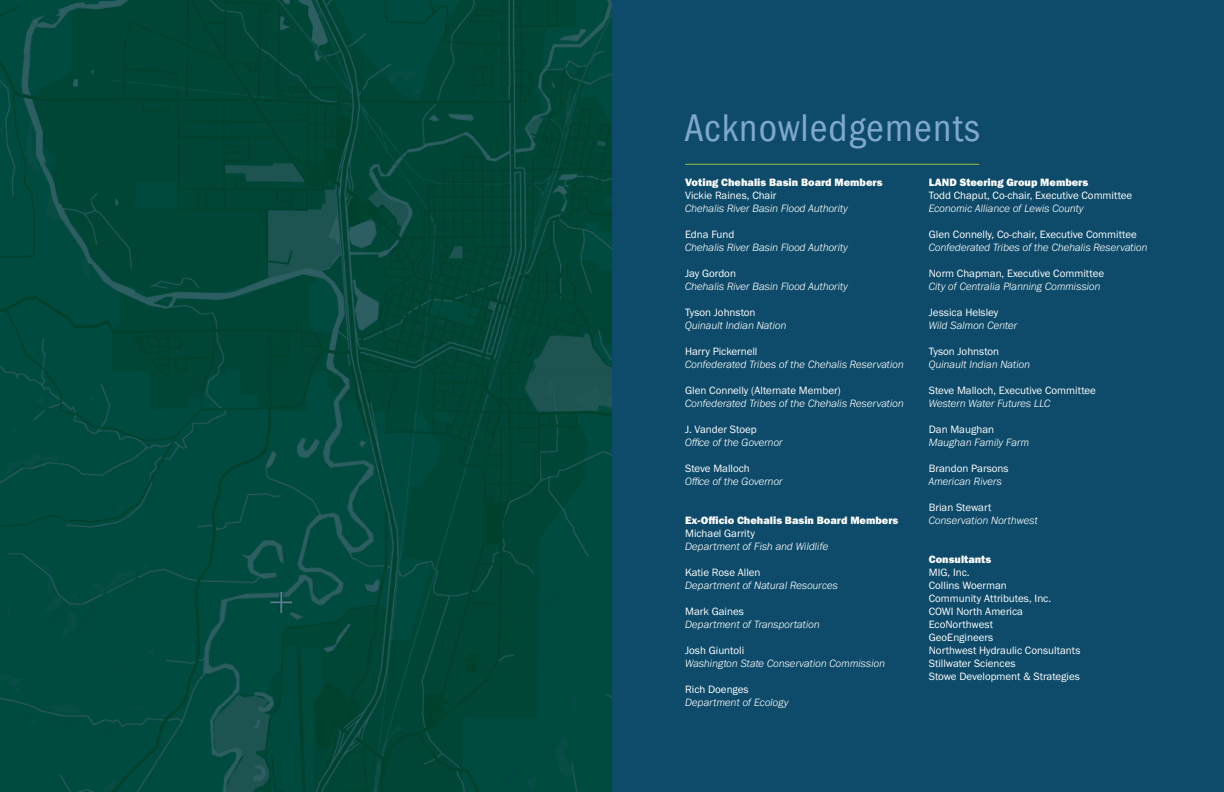
<style>
.page{position:relative;width:1224px;height:792px;background:#fff}
.page>*{position:absolute;margin:0;border:0;box-sizing:border-box;transform-origin:0 0}
.t1{font:condensed 40px "Franklin Gothic LT Pro";letter-spacing:.03em;color:#80a8cd}
.t2{font:italic 300 11px "Franklin Gothic URW";color:#fff}
.t3{font:11px/13px "Franklin Gothic URW Boo";color:#fff}
.t4{font:11px "Franklin Gothic URW Hea";color:#fff}
</style>
<div class="page">
<img style="left:0;top:0;width:612px;height:792px">
<div style="left:612px;top:0;width:612px;height:792px;background:#0e4b6a"></div>
<hr style="left:685px;top:164px;width:294px;height:1px;background:#9bbd35">
<h1 class="t1" style="left:684px;top:105px;width:297px">Acknowledgements</h1>
<p class="t4" style="left:685px;top:175px;width:199px">Voting Chehalis Basin Board Members</p>
<p class="t3" style="left:685px;top:189px;width:93px">Vickie Raines, Chair</p>
<p class="t2" style="left:685px;top:202px;width:165px">Chehalis River Basin Flood Authority</p>
<p class="t3" style="left:685px;top:228px;width:51px">Edna Fund</p>
<p class="t2" style="left:685px;top:241px;width:165px">Chehalis River Basin Flood Authority</p>
<p class="t3" style="left:685px;top:267px;width:52px">Jay Gordon</p>
<p class="t2" style="left:685px;top:280px;width:165px">Chehalis River Basin Flood Authority</p>
<p class="t3" style="left:685px;top:306px;width:72px">Tyson Johnston</p>
<p class="t2" style="left:685px;top:319px;width:103px">Quinault Indian Nation</p>
<p class="t3" style="left:685px;top:345px;width:74px">Harry Pickernell</p>
<p class="t2" style="left:685px;top:358px;width:220px">Confederated Tribes of the Chehalis Reservation</p>
<p class="t3" style="left:685px;top:384px;width:157px">Glen Connelly (Alternate Member)</p>
<p class="t2" style="left:685px;top:397px;width:220px">Confederated Tribes of the Chehalis Reservation</p>
<p class="t3" style="left:685px;top:423px;width:73px">J. Vander Stoep</p>
<p class="t2" style="left:685px;top:436px;width:99px">Office of the Governor</p>
<p class="t3" style="left:685px;top:462px;width:66px">Steve Malloch</p>
<p class="t2" style="left:685px;top:475px;width:99px">Office of the Governor</p>
<p class="t4" style="left:685px;top:513px;width:215px">Ex-Officio Chehalis Basin Board Members</p>
<p class="t3" style="left:685px;top:527px;width:71px">Michael Garrity</p>
<p class="t2" style="left:685px;top:540px;width:145px">Department of Fish and Wildlife</p>
<p class="t3" style="left:685px;top:566px;width:77px">Katie Rose Allen</p>
<p class="t2" style="left:685px;top:579px;width:154px">Department of Natural Resources</p>
<p class="t3" style="left:685px;top:605px;width:60px">Mark Gaines</p>
<p class="t2" style="left:685px;top:618px;width:136px">Department of Transportation</p>
<p class="t3" style="left:685px;top:644px;width:61px">Josh Giuntoli</p>
<p class="t2" style="left:685px;top:657px;width:201px">Washington State Conservation Commission</p>
<p class="t3" style="left:685px;top:683px;width:65px">Rich Doenges</p>
<p class="t2" style="left:685px;top:696px;width:105px">Department of Ecology</p>
<p class="t4" style="left:929px;top:175px;width:161px">LAND Steering Group Members</p>
<p class="t3" style="left:929px;top:189px;width:205px">Todd Chaput, Co-chair, Executive Committee</p>
<p class="t2" style="left:929px;top:202px;width:156px">Economic Alliance of Lewis County</p>
<p class="t3" style="left:929px;top:228px;width:210px">Glen Connelly, Co-chair, Executive Committee</p>
<p class="t2" style="left:929px;top:241px;width:220px">Confederated Tribes of the Chehalis Reservation</p>
<p class="t3" style="left:929px;top:267px;width:177px">Norm Chapman, Executive Committee</p>
<p class="t2" style="left:929px;top:280px;width:173px">City of Centralia Planning Commission</p>
<p class="t3" style="left:929px;top:306px;width:71px">Jessica Helsley</p>
<p class="t2" style="left:929px;top:319px;width:90px">Wild Salmon Center</p>
<p class="t3" style="left:929px;top:345px;width:72px">Tyson Johnston</p>
<p class="t2" style="left:929px;top:358px;width:103px">Quinault Indian Nation</p>
<p class="t3" style="left:929px;top:384px;width:169px">Steve Malloch, Executive Committee</p>
<p class="t2" style="left:929px;top:397px;width:123px">Western Water Futures LLC</p>
<p class="t3" style="left:929px;top:423px;width:67px">Dan Maughan</p>
<p class="t2" style="left:929px;top:436px;width:102px">Maughan Family Farm</p>
<p class="t3" style="left:929px;top:462px;width:81px">Brandon Parsons</p>
<p class="t2" style="left:929px;top:475px;width:75px">American Rivers</p>
<p class="t3" style="left:929px;top:501px;width:64px">Brian Stewart</p>
<p class="t2" style="left:929px;top:514px;width:111px">Conservation Northwest</p>
<p class="t4" style="left:929px;top:552px;width:64px">Consultants</p>
<p class="t3" style="left:929px;top:566px;width:153px">MIG, Inc.<br>Collins Woerman<br>Community Attributes, Inc.<br>COWI North America<br>EcoNorthwest<br>GeoEngineers<br>Northwest Hydraulic Consultants<br>Stillwater Sciences<br>Stowe Development &amp; Strategies</p>
</div>
